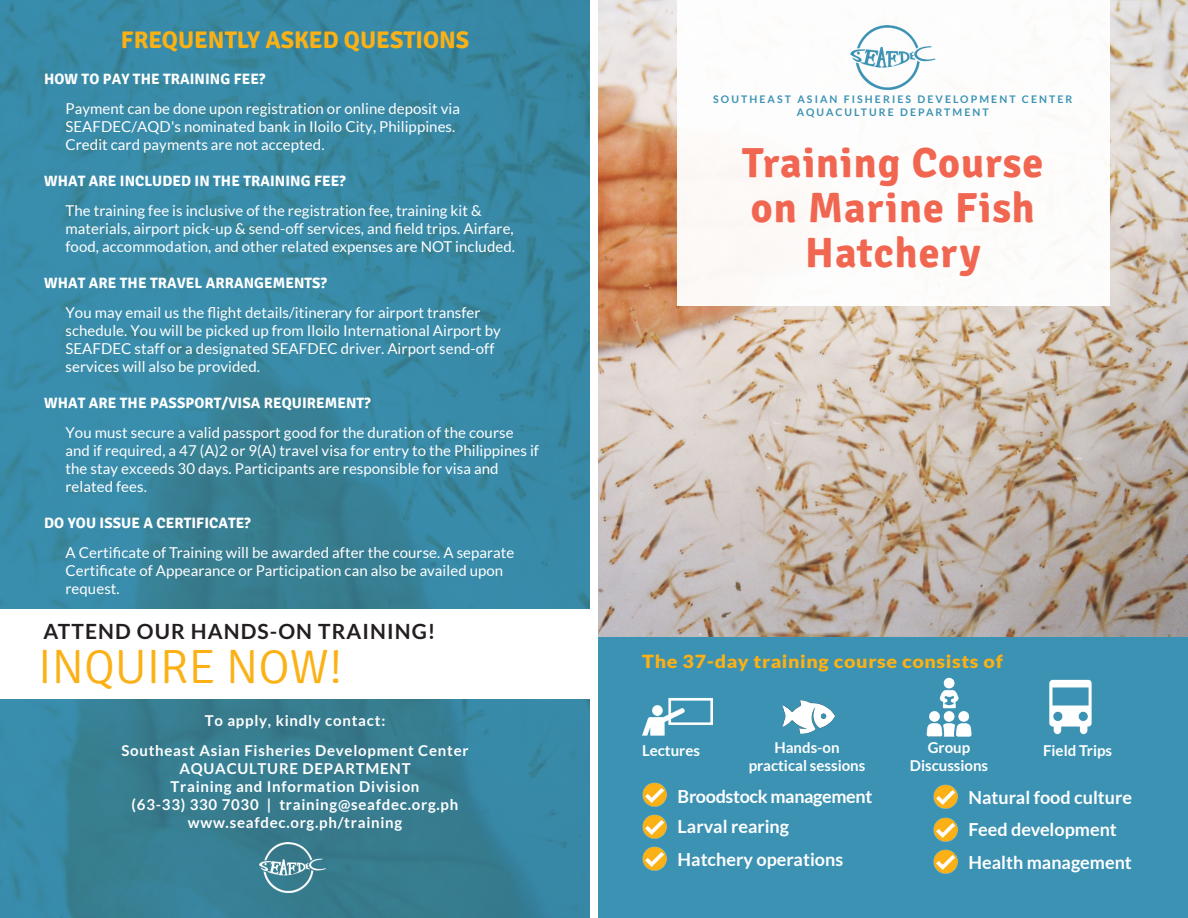
<style>
.page{position:relative;width:1188px;height:918px;background:#fff}
.page>*{position:absolute;margin:0;border:0;box-sizing:border-box;transform-origin:0 0}
.t1{font:300 48px "Signika";color:#fbb116}
.t2{font:700 42px "Signika";letter-spacing:.025em;color:#f16651}
.t3{font:700 24px "Signika";color:#fbb116}
.t4{font:700 21px "Lato";letter-spacing:.05em;color:#231f20}
.t5{font:700 18px "Lato";color:#fff}
.t6{font:900 18px "Lato";letter-spacing:.03em;color:#fbb116;scale:1.1 1}
.t7{font:700 18px "Lato";letter-spacing:-.02em;color:#fff}
.t8{font:15px/18px "Lato";letter-spacing:.005em;color:#fff}
.t9{font:700 15px "Lato";letter-spacing:.05em;color:#fff}
.t10{font:700 15px "Signika";letter-spacing:.005em;color:#fff}
.t11{font:700 15px "Lato";color:#fff}
.t12{font:700 10.5px "Lato";letter-spacing:.2em;color:#3b92b3}
</style>
<div class="page">
<img style="left:598px;top:0;width:590px;height:638px">
<svg style="left:0;top:0;width:590px;height:918px;background:#3886a0"></svg>
<div style="left:598px;top:638px;width:590px;height:280px;background:#3b92b3"></div>
<div style="left:0;top:609px;width:590px;height:89px;background:#fff"></div>
<img style="left:259px;top:843px;width:67px;height:50px">
<div style="left:678px;top:0;width:432px;height:306px;background:#fff"></div>
<img style="left:851px;top:26px;width:84px;height:63px">
<img style="left:642px;top:698px;width:71px;height:38px">
<img style="left:926px;top:677px;width:46px;height:60px">
<img style="left:1049px;top:679px;width:43px;height:56px">
<img style="left:642px;top:783px;width:24px;height:24px">
<img style="left:642px;top:814px;width:24px;height:24px">
<img style="left:642px;top:847px;width:24px;height:24px">
<img style="left:933px;top:785px;width:24px;height:24px">
<img style="left:933px;top:817px;width:24px;height:24px">
<img style="left:933px;top:849px;width:24px;height:24px">
<img style="left:782px;top:700px;width:53px;height:34px">
<p class="t3" style="left:121px;top:26px;width:350px">FREQUENTLY ASKED QUESTIONS</p>
<p class="t10" style="left:44px;top:70px;width:223px">HOW TO PAY THE TRAINING FEE?</p>
<p class="t8" style="left:65px;top:100px;width:396px">Payment can be done upon registration or online deposit via<br>SEAFDEC/AQD s' nominated bank in Iloilo City, Philippines.</p>
<p class="t8" style="left:65px;top:136px;width:261px">Credit card payments are not accepted.</p>
<p class="t10" style="left:44px;top:172px;width:303px">WHAT ARE INCLUDED IN THE TRAINING FEE?</p>
<p class="t8" style="left:65px;top:202px;width:451px">The training fee is inclusive of the registration fee, training kit &amp; materials, airport pick-up &amp; send-off services, and field trips. Airfare, food, accommodation, and other related expenses are NOT included.</p>
<p class="t10" style="left:44px;top:274px;width:284px">WHAT ARE THE TRAVEL ARRANGEMENTS?</p>
<p class="t8" style="left:65px;top:304px;width:437px">You may email us the flight details/itinerary for airport transfer schedule. You will be picked up from Iloilo International Airport by SEAFDEC staff or a designated SEAFDEC driver. Airport send-off services will also be provided.</p>
<p class="t10" style="left:44px;top:394px;width:328px">WHAT ARE THE PASSPORT/VISA REQUIREMENT?</p>
<p class="t8" style="left:65px;top:424px;width:475px">You must secure a valid passport good for the duration of the course and if required a, 47 A( 2) or A(9 ) travel visa for entry to the Philippines if the stay exceeds 30 days. Participants are responsible for visa and related fees.</p>
<p class="t10" style="left:44px;top:514px;width:208px">DO YOU ISSUE A CERTIFICATE?</p>
<p class="t8" style="left:65px;top:544px;width:450px">A Certificate of Training will be awarded after the course A. separate<br>Certificate of Appearance or Participation can also be availed upon request.</p>
<p class="t4" style="left:44px;top:619px;width:393px">ATTEND OUR HANDS-ON TRAINING!</p>
<p class="t1" style="left:38px;top:640px;width:306px">INQUIRE NOW!</p>
<p class="t9" style="left:205px;top:712px;width:182px">To apply, kindly contact:</p>
<p class="t9" style="left:121px;top:742px;width:349px">Southeast Asian Fisheries Development Center</p>
<p class="t9" style="left:179px;top:760px;width:233px">AQUACULTURE DEPARTMENT</p>
<p class="t9" style="left:171px;top:778px;width:250px">Training and Information Division</p>
<p class="t9" style="left:279px;top:796px;width:181px">training@seafdec.org.ph</p>
<p class="t9" style="left:132px;top:796px;width:129px">(63-33) 330 7030</p>
<p class="t9" style="left:188px;top:814px;width:216px">www.seafdec.org.ph/training</p>
<p class="t9" style="left:267px;top:796px;width:6px">|</p>
<p class="t12" style="left:713px;top:93px;width:79px">SOUTHEAST</p>
<p class="t12" style="left:797px;top:93px;width:42px">A S AI N</p>
<p class="t12" style="left:844px;top:93px;width:69px">F SI H E R EI S</p>
<p class="t12" style="left:917px;top:93px;width:100px">DEVELOPMENT</p>
<p class="t12" style="left:1022px;top:93px;width:52px">CENTER</p>
<p class="t12" style="left:797px;top:106px;width:99px">AQUACULTURE</p>
<p class="t2" style="left:742px;top:137px;width:303px">Training Course</p>
<p class="t2" style="left:751px;top:182px;width:285px">on Marine Fish</p>
<p class="t2" style="left:805px;top:227px;width:177px">Hatchery</p>
<p class="t12" style="left:900px;top:106px;width:90px">DEPARTMENT</p>
<p class="t6" style="left:642px;top:651px;width:329px">The 37-day training course consists of</p>
<p class="t11" style="left:642px;top:742px;width:59px">Lectures</p>
<p class="t9" style="left:774px;top:739px;width:67px">Hands-on</p>
<p class="t11" style="left:749px;top:757px;width:118px">practical sessions</p>
<p class="t9" style="left:928px;top:739px;width:44px">Group</p>
<p class="t11" style="left:910px;top:757px;width:80px">Discussions</p>
<p class="t11" style="left:1043px;top:742px;width:70px">Field Trips</p>
<p class="t7" style="left:678px;top:786px;width:196px">Broodstock management</p>
<p class="t5" style="left:678px;top:816px;width:113px">Larval rearing</p>
<p class="t5" style="left:678px;top:849px;width:167px">Hatchery operations</p>
<p class="t5" style="left:969px;top:787px;width:165px">Natural food culture</p>
<p class="t5" style="left:969px;top:819px;width:150px">Feed development</p>
<p class="t5" style="left:969px;top:852px;width:165px">Health management</p>
</div>
